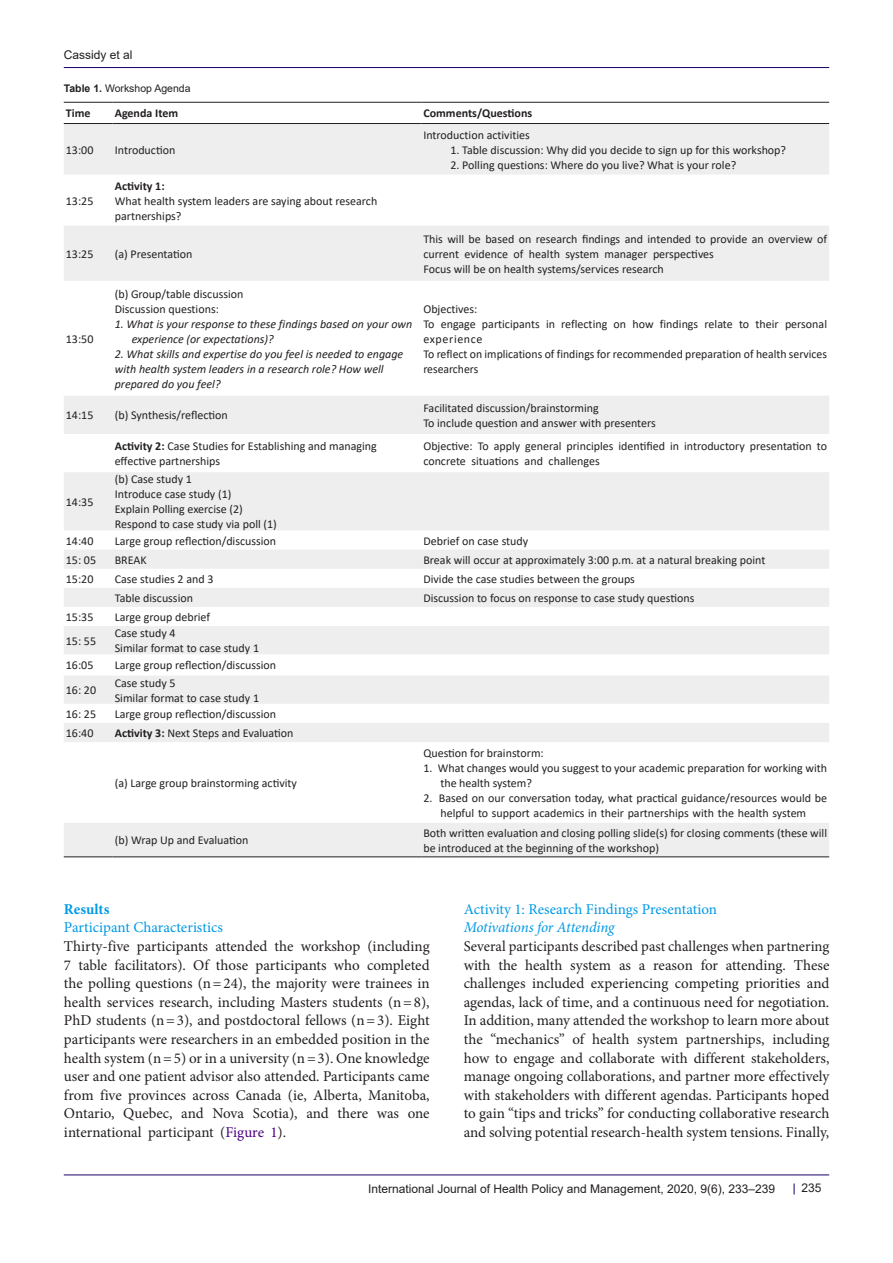
<style>
.page{position:relative;width:893px;height:1263px;background:#fff}
.page>*{position:absolute;margin:0;border:0;box-sizing:border-box;transform-origin:0 0}
.Body_Text{font:15px/18.6px "Minion Pro";color:#231f20;text-align:justify}
.Body_Text-2{font:15px "Minion Pro";color:#0099e5}
.Body_Text-3{font:italic 15px "Minion Pro";letter-spacing:-.01em;color:#0099e5}
.Body_Text-4{font:700 15px "Minion Pro";color:#0099e5}
.Table_Contents{font:12px/15px "Calibri";color:#231f20}
.Table_Contents-2{font:italic 12px/15px "Calibri";color:#231f20}
.t1{font:12px "Arial";color:#231f20}
.Table_Contents-3{font:700 12px "Calibri";color:#231f20}
.Table_Contents-4{font:10.5px "Arial";color:#231f20}
.s1{font-weight:700}
.s2{color:#4b0082}
</style>
<div class="page">
<hr style="left:64px;top:67px;width:765px;height:1px;background:#190066">
<hr style="left:64px;top:1175px;width:765px;height:1px;background:#190066">
<svg style="left:64px;top:124px;width:765px;height:732px"></svg>
<hr style="left:64px;top:102px;width:49px;height:1px;background:#231f20">
<hr style="left:113px;top:102px;width:308px;height:1px;background:#231f20">
<hr style="left:421px;top:102px;width:408px;height:1px;background:#231f20">
<hr style="left:64px;top:123px;width:49px;height:1px;background:#231f20">
<hr style="left:113px;top:123px;width:308px;height:1px;background:#231f20">
<hr style="left:421px;top:123px;width:408px;height:1px;background:#231f20">
<hr style="left:64px;top:856px;width:49px;height:1px;background:#231f20">
<hr style="left:113px;top:856px;width:308px;height:1px;background:#231f20">
<hr style="left:421px;top:856px;width:408px;height:1px;background:#231f20">
<p class="t1" style="left:64px;top:46px;width:70px">Cassidy et al</p>
<p class="Table_Contents-4" style="left:64px;top:81px;width:128px"><span class="s1">Table 1.</span> Workshop Agenda</p>
<p class="Table_Contents-3" style="left:66px;top:105px;width:26px">Time</p>
<p class="Table_Contents-3" style="left:115px;top:105px;width:65px">Agenda Item</p>
<p class="Table_Contents-3" style="left:423px;top:105px;width:110px">Comments/Questions</p>
<p class="Table_Contents" style="left:66px;top:142px;width:29px">13:00</p>
<p class="Table_Contents" style="left:115px;top:142px;width:62px">Introduction</p>
<p class="Table_Contents" style="left:423px;top:127px;width:108px">Introduction activities</p>
<p class="Table_Contents" style="left:450px;top:142px;width:337px">1. Table discussion: Why did you decide to sign up for this workshop?</p>
<p class="Table_Contents" style="left:450px;top:157px;width:287px">2. Polling questions: Where do you live? What is your role?</p>
<p class="Table_Contents" style="left:66px;top:193px;width:29px">13:25</p>
<p class="Table_Contents-3" style="left:115px;top:177px;width:51px">Activity 1:</p>
<p class="Table_Contents" style="left:115px;top:193px;width:264px">What health system leaders are saying about research partnerships?</p>
<p class="Table_Contents" style="left:66px;top:246px;width:29px">13:25</p>
<p class="Table_Contents" style="left:115px;top:246px;width:79px">(a) Presentation</p>
<p class="Table_Contents" style="left:66px;top:331px;width:29px">13:50</p>
<p class="Table_Contents" style="left:115px;top:286px;width:130px">(b) Group/table discussion</p>
<p class="Table_Contents" style="left:115px;top:301px;width:106px">Discussion questions:</p>
<p class="Table_Contents-2" style="left:132px;top:316px;width:282px;text-indent:-17px">1. What is your response to these findings based on your own experience (or expectations)?</p>
<p class="Table_Contents-2" style="left:115px;top:346px;width:290px">2. What skills and expertise do you feel is needed to engage with health system leaders in a research role? How well prepared do you feel?</p>
<p class="Table_Contents" style="left:66px;top:407px;width:29px">14:15</p>
<p class="Table_Contents" style="left:115px;top:407px;width:114px">(b) Synthesis/reflection</p>
<p class="Table_Contents" style="left:423px;top:231px;width:405px">This will be based on research findings and intended to provide an overview of current evidence of health system manager perspectives</p>
<p class="Table_Contents" style="left:423px;top:261px;width:242px">Focus will be on health systems/services research</p>
<p class="Table_Contents" style="left:423px;top:301px;width:56px">Objectives:</p>
<p class="Table_Contents" style="left:423px;top:316px;width:405px">To engage participants in reflecting on how findings relate to their personal experience</p>
<p class="Table_Contents" style="left:423px;top:346px;width:405px">To reflect on implications of findings for recommended preparation of health services researchers</p>
<p class="Table_Contents" style="left:423px;top:400px;width:177px">Facilitated discussion/brainstorming</p>
<p class="Table_Contents" style="left:423px;top:415px;width:234px">To include question and answer with presenters</p>
<p class="Table_Contents" style="left:66px;top:494px;width:29px">14:35</p>
<p class="Table_Contents" style="left:115px;top:438px;width:264px"><span class="s1">Activity 2:</span> Case Studies for Establishing and managing effective partnerships</p>
<p class="Table_Contents" style="left:423px;top:438px;width:405px">Objective: To apply general principles identified in introductory presentation to concrete situations and challenges</p>
<p class="Table_Contents" style="left:115px;top:471px;width:79px">(b) Case study 1</p>
<p class="Table_Contents" style="left:115px;top:486px;width:118px">Introduce case study (1)</p>
<p class="Table_Contents" style="left:115px;top:501px;width:130px">Explain Polling exercise (2)</p>
<p class="Table_Contents" style="left:115px;top:516px;width:164px">Respond to case study via poll (1)</p>
<p class="Table_Contents" style="left:66px;top:533px;width:29px">14:40</p>
<p class="Table_Contents" style="left:115px;top:533px;width:163px">Large group reflection/discussion</p>
<p class="Table_Contents" style="left:423px;top:533px;width:106px">Debrief on case study</p>
<p class="Table_Contents" style="left:66px;top:552px;width:32px">15: 05</p>
<p class="Table_Contents" style="left:115px;top:552px;width:33px">BREAK</p>
<p class="Table_Contents" style="left:423px;top:552px;width:344px">Break will occur at approximately 3:00 p.m. at a natural breaking point</p>
<p class="Table_Contents" style="left:66px;top:571px;width:29px">15:20</p>
<p class="Table_Contents" style="left:115px;top:571px;width:100px">Case studies 2 and 3</p>
<p class="Table_Contents" style="left:423px;top:571px;width:213px">Divide the case studies between the groups</p>
<p class="Table_Contents" style="left:115px;top:590px;width:80px">Table discussion</p>
<p class="Table_Contents" style="left:423px;top:590px;width:273px">Discussion to focus on response to case study questions</p>
<p class="Table_Contents" style="left:66px;top:609px;width:29px">15:35</p>
<p class="Table_Contents" style="left:115px;top:609px;width:97px">Large group debrief</p>
<p class="Table_Contents" style="left:66px;top:633px;width:32px">15: 55</p>
<p class="Table_Contents" style="left:115px;top:625px;width:62px">Case study 4</p>
<p class="Table_Contents" style="left:115px;top:640px;width:146px">Similar format to case study 1</p>
<p class="Table_Contents" style="left:66px;top:658px;width:29px">16:05</p>
<p class="Table_Contents" style="left:115px;top:658px;width:163px">Large group reflection/discussion</p>
<p class="Table_Contents" style="left:66px;top:682px;width:32px">16: 20</p>
<p class="Table_Contents" style="left:115px;top:675px;width:62px">Case study 5</p>
<p class="Table_Contents" style="left:115px;top:690px;width:146px">Similar format to case study 1</p>
<p class="Table_Contents" style="left:66px;top:706px;width:32px">16: 25</p>
<p class="Table_Contents" style="left:115px;top:706px;width:163px">Large group reflection/discussion</p>
<p class="Table_Contents" style="left:66px;top:725px;width:29px">16:40</p>
<p class="Table_Contents" style="left:115px;top:725px;width:180px"><span class="s1">Activity 3:</span> Next Steps and Evaluation</p>
<p class="Table_Contents" style="left:115px;top:775px;width:184px">(a) Large group brainstorming activity</p>
<p class="Table_Contents" style="left:423px;top:745px;width:122px">Question for brainstorm:</p>
<p class="Table_Contents" style="left:440px;top:760px;width:388px;text-indent:-17px">1. What changes would you suggest to your academic preparation for working with the health system?</p>
<p class="Table_Contents" style="left:423px;top:790px;width:405px;text-align:center">2. Based on our conversation today, what practical guidance/resources would be helpful to support academics in their partnerships with the health system</p>
<p class="Table_Contents" style="left:115px;top:832px;width:135px">(b) Wrap Up and Evaluation</p>
<p class="Table_Contents" style="left:423px;top:825px;width:405px">Both written evaluation and closing polling slide(s) for closing comments (these will be introduced at the beginning of the workshop)</p>
<p class="Body_Text-4" style="left:64px;top:898px;width:47px">Results</p>
<p class="Body_Text-2" style="left:64px;top:918px;width:160px">Participant Characteristics</p>
<p class="Body_Text" style="left:64px;top:937px;width:367px">Thirty-five participants attended the workshop (including 7 table facilitators). Of those participants who completed the polling questions (n=24), the majority were trainees in health services research, including Masters students (n=8), PhD students (n=3), and postdoctoral fellows (n=3). Eight participants were researchers in an embedded position in the health system (n=5) or in a university (n=3). One knowledge user and one patient advisor also attended. Participants came from five provinces across Canada (ie, Alberta, Manitoba, Ontario, Quebec, and Nova Scotia), and there was one international participant (<span class="s2">Figure 1</span>).</p>
<p class="Body_Text-2" style="left:464px;top:899px;width:255px">Activity 1: Research Findings Presentation</p>
<p class="Body_Text-3" style="left:464px;top:917px;width:152px">Motivations for Attending</p>
<p class="Body_Text" style="left:464px;top:937px;width:367px">Several participants described past challenges when partnering with the health system as a reason for attending. These challenges included experiencing competing priorities and agendas, lack of time, and a continuous need for negotiation.<br>In addition, many attended the workshop to learn more about the “mechanics” of health system partnerships, including how to engage and collaborate with different stakeholders, manage ongoing collaborations, and partner more effectively with stakeholders with different agendas. Participants hoped to gain “tips and tricks” for conducting collaborative research and solving potential research-health system tensions. Finally,</p>
<p class="t1" style="left:368px;top:1180px;width:408px">International Journal of Health Policy and Management, 2020, 9(6), 233–239</p>
<p class="t1" style="left:801px;top:1180px;width:22px">235</p>
</div>
